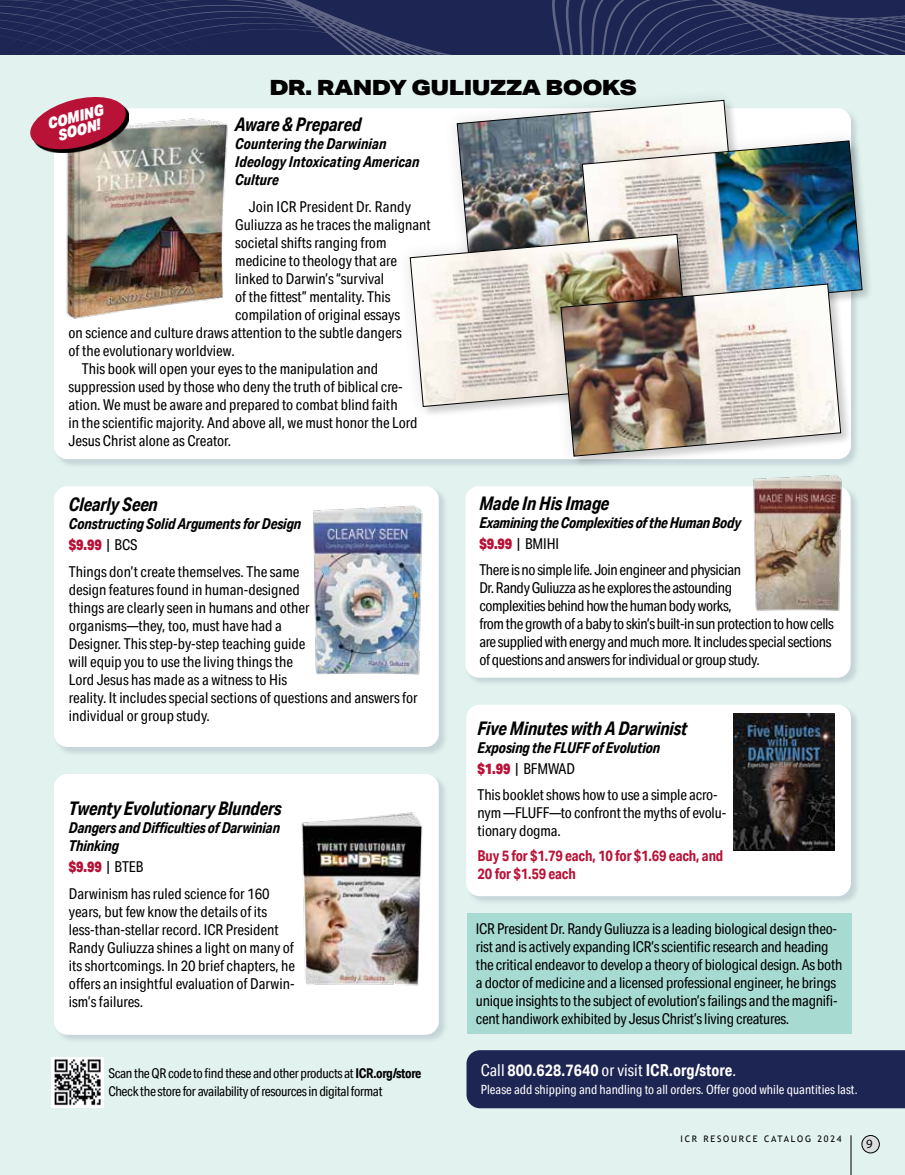
<style>
.page{position:relative;width:905px;height:1175px;background:#fff}
.page>*{position:absolute;margin:0;border:0;box-sizing:border-box;transform-origin:0 0}
.t1{font:900 21px "Aktiv Grotesk Ex";letter-spacing:-.03em;color:#000}
.t2{font:italic 700 18.75px "Aktiv Grotesk Cd";letter-spacing:-.01em;color:#000}
.t3{font:700 16.5px "Aktiv Grotesk Cd";letter-spacing:.005em;color:#fff}
.t4{font:italic 900 15.15px/13.5px "Aktiv Grotesk Cd";color:#fff;text-align:center;scale:1.07 1}
.t5{font:15px/18px "Aktiv Grotesk Cd";color:#000}
.t6{font:15px/18px "Aktiv Grotesk Cd";letter-spacing:-.025em;color:#000}
.t7{font:italic 700 15px/21px "Aktiv Grotesk Cd";letter-spacing:-.01em;color:#000}
.t8{font:700 15px/18px "Aktiv Grotesk Cd";letter-spacing:-.01em;color:#b81237}
.t9{font:13.5px/18px "Aktiv Grotesk Cd";letter-spacing:-.025em;color:#000}
.t10{font:12.75px "Aktiv Grotesk Cd";letter-spacing:.005em;color:#fff}
.t11{font:12.75px "Myriad Pro";color:#000}
.t12{font:9px "Trebuchet MS";letter-spacing:.2em;color:#000}
.s1{font-weight:900;font-style:normal;color:#b81237}
.s2{font-weight:400;font-style:normal}
.s3{font-weight:900;color:#b81237}
.s4{font-weight:700}
.s5{font-weight:400}
</style>
<div class="page">
<div style="left:0;top:0;width:904px;height:1174px;background:#e2f3ef"></div>
<div style="left:54px;top:108px;width:796px;height:351px;background:#fff;border-radius:14px"></div>
<div style="left:53px;top:485px;width:395px;height:272px;background:#1d2552;opacity:.15"></div>
<div style="left:54px;top:486px;width:385px;height:261px;background:#fff;border-radius:14px"></div>
<div style="left:465px;top:704px;width:395px;height:201px;background:#1d2552;opacity:.15"></div>
<div style="left:466px;top:704px;width:385px;height:192px;background:#fff;border-radius:14px"></div>
<div style="left:465px;top:485px;width:395px;height:202px;background:#1d2552;opacity:.15"></div>
<div style="left:465px;top:486px;width:385px;height:191px;background:#fff;border-radius:14px"></div>
<div style="left:861px;top:1135px;width:18px;height:17px;background:#dcddde;border-radius:50%"></div>
<div style="left:861px;top:1135px;width:18px;height:18px;border:1px solid #000;border-radius:50%"></div>
<hr style="left:850px;top:1135px;width:1px;height:39px;background:#000">
<div style="left:466px;top:1050px;width:438px;height:58px;background:#1d2552"></div>
<div style="left:53px;top:773px;width:395px;height:271px;background:#1d2552;opacity:.15"></div>
<div style="left:54px;top:774px;width:385px;height:260px;background:#fff;border-radius:14px"></div>
<img style="left:313px;top:505px;width:110px;height:170px">
<img style="left:301px;top:812px;width:122px;height:174px">
<img style="left:746px;top:475px;width:100px;height:136px">
<div style="left:467px;top:913px;width:384px;height:120px;background:#a7dbd2"></div>
<img style="left:51px;top:1057px;width:53px;height:50px">
<img style="left:733px;top:714px;width:101px;height:136px">
<svg style="left:0;top:0;width:208px;height:55px"></svg>
<svg style="left:1px;top:0;width:903px;height:54px;background:#252d58"></svg>
<img style="left:66px;top:118px;width:162px;height:201px">
<img style="left:457px;top:100px;width:277px;height:117px">
<svg style="left:565px;top:124px;width:305px;height:174px"></svg>
<img style="left:582px;top:141px;width:280px;height:160px">
<img style="left:408px;top:217px;width:298px;height:197px">
<svg style="left:410px;top:234px;width:280px;height:173px"></svg>
<img style="left:544px;top:267px;width:313px;height:199px">
<img style="left:560px;top:284px;width:281px;height:172px">
<svg style="left:30px;top:96px;width:99px;height:57px"></svg>
<h1 class="t1" style="left:269px;top:73px;width:369px">DR. RANDY GULIUZZA BOOKS</h1>
<p class="t4" style="left:46px;top:117px;width:55px;rotate:-15deg">COMING<br>SOON!</p>
<p class="t2" style="left:235px;top:112px;width:128px">Aware &amp; Prepared</p>
<p class="t7" style="left:235px;top:134px;width:186px;line-height:18px">Countering the Darwinian<br>Ideology Intoxicating American<br>Culture</p>
<p class="t5" style="left:249px;top:197px;width:164px">Join ICR President Dr. Randy</p>
<p class="t5" style="left:235px;top:215px;width:197px">Guliuzza as he traces the malignant</p>
<p class="t5" style="left:235px;top:233px;width:153px">societal shifts ranging from</p>
<p class="t5" style="left:235px;top:251px;width:163px">medicine to theology that are</p>
<p class="t5" style="left:235px;top:269px;width:151px">linked to Darwin’s “survival</p>
<p class="t5" style="left:235px;top:287px;width:157px">of the fittest” mentality. This</p>
<p class="t5" style="left:235px;top:305px;width:166px">compilation of original essays</p>
<p class="t5" style="left:68px;top:323px;width:335px">on science and culture draws attention to the subtle dangers</p>
<p class="t5" style="left:68px;top:341px;width:168px">of the evolutionary worldview.</p>
<p class="t5" style="left:82px;top:359px;width:297px">This book will open your eyes to the manipulation and</p>
<p class="t5" style="left:68px;top:377px;width:336px">suppression used by those who deny the truth of biblical cre-</p>
<p class="t5" style="left:68px;top:395px;width:331px">ation. We must be aware and prepared to combat blind faith</p>
<p class="t5" style="left:68px;top:413px;width:350px">in the scientific majority. And above all, we must honor the Lord</p>
<p class="t5" style="left:68px;top:431px;width:164px">Jesus Christ alone as Creator.</p>
<p class="t2" style="left:69px;top:493px;width:91px">Clearly Seen</p>
<p class="t7" style="left:69px;top:513px;width:234px">Constructing Solid Arguments for Design <span class="s1">$9.99</span> <span class="s2">| BCS</span></p>
<p class="t5" style="left:69px;top:562px;width:350px">Things don’t create themselves. The same<br>design features found in human-designed<br>things are clearly seen in humans and other<br>organisms—they, too, must have had a<br>Designer. This step-by-step teaching guide<br>will equip you to use the living things the<br>Lord Jesus has made as a witness to His<br>reality. It includes special sections of questions and answers for individual or group study.</p>
<p class="t2" style="left:69px;top:796px;width:214px">Twenty Evolutionary Blunders</p>
<p class="t7" style="left:69px;top:818px;width:213px;line-height:18px">Dangers and Difficulties of Darwinian<br>Thinking</p>
<p class="t5" style="left:69px;top:853px;width:202px;line-height:27px"><span class="s3">$9.99</span> | BTEB<br>Darwinism has ruled science for 160</p>
<p class="t5" style="left:69px;top:902px;width:228px">years, but few know the details of its less-than-stellar record. ICR President Randy Guliuzza shines a light on many of its shortcomings. In 20 brief chapters, he offers an insightful evaluation of Darwin&shy;ism’s failures.</p>
<p class="t9" style="left:108px;top:1063px;width:314px">Scan the QR code to find these and other products at <span class="s4">ICR.org/store<br></span>Check the store for availability of resources in digital format</p>
<p class="t2" style="left:479px;top:492px;width:132px">Made In His Image</p>
<p class="t7" style="left:479px;top:512px;width:263px">Examining the Complexities of the Human Body <span class="s1">$9.99</span> <span class="s2">| BMIHI</span></p>
<p class="t6" style="left:479px;top:560px;width:356px">There is no simple life. Join engineer and physician<br>Dr. Randy Guliuzza as he explores the astounding<br>complexities behind how the human body works,<br>from the growth of a baby to skin’s built-in sun protection to how cells are supplied with energy and much more. It includes special sections of questions and answers for individual or group study.</p>
<p class="t2" style="left:477px;top:717px;width:211px">Five Minutes with A Darwinist</p>
<p class="t7" style="left:477px;top:737px;width:184px">Exposing the FLUFF of Evolution <span class="s1">$1.99</span> <span class="s2">| BFMWAD</span></p>
<p class="t5" style="left:477px;top:785px;width:250px">This booklet shows how to use a simple acro&shy;nym —FLUFF—to confront the myths of evolu&shy;tionary dogma.</p>
<p class="t8" style="left:477px;top:846px;width:247px">Buy 5 for $1.79 each, 10 for $1.69 each, and<br>20 for $1.59 each</p>
<p class="t5" style="left:476px;top:919px;width:368px">ICR President Dr. Randy Guliuzza is a leading biological design theo&shy;rist and is actively expanding ICR’s scientific research and heading the critical endeavor to develop a theory of biological design. As both a doctor of medicine and a licensed professional engineer, he brings unique insights to the subject of evolution’s failings and the magnifi&shy;cent handiwork exhibited by Jesus Christ’s living creatures.</p>
<p class="t3" style="left:480px;top:1060px;width:257px"><span class="s5">Call</span> 800.628.7640 <span class="s5">or visit</span> ICR.org/store<span class="s5">.</span></p>
<p class="t10" style="left:480px;top:1082px;width:378px">Please add shipping and handling to all orders. Offer good while quantities last.</p>
<p class="t12" style="left:680px;top:1133px;width:163px">ICR RESOURCE CATALOG 2024</p>
<p class="t11" style="left:866px;top:1136px;width:8px">9</p>
</div>
